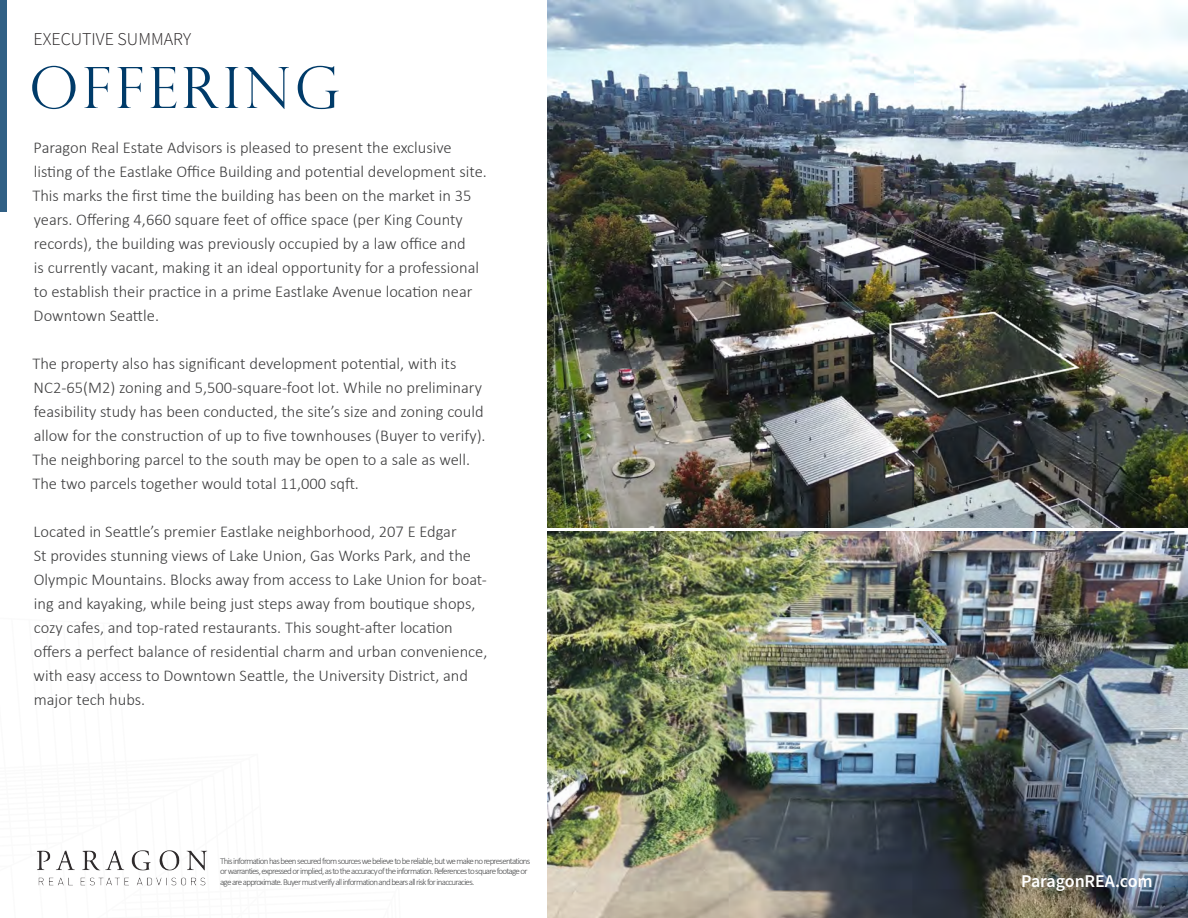
<style>
.page{position:relative;width:1188px;height:918px;background:#fff}
.page>*{position:absolute;margin:0;border:0;box-sizing:border-box;transform-origin:0 0}
.Page_Title{font:300 57px "Perpetua Titling";letter-spacing:.07em;color:#003b69}
.t1{font:18px "Source Sans Variable";color:#231f20}
.t2{font:18px "Source Sans Variable";color:#fff}
.t3{font:300 16.5px/24px "Calibri";color:#3e3e3f}
.t4{font:300 9px/10.5px "Calibri";letter-spacing:-.08em;color:#4b4c4d}
</style>
<div class="page">
<div style="left:0;top:0;width:7px;height:212px;background:#316085"></div>
<img style="left:37px;top:850px;width:170px;height:36px">
<img style="left:548px;top:0;width:640px;height:528px">
<img style="left:548px;top:531px;width:640px;height:387px">
<p class="t1" style="left:34px;top:28px;width:159px">EXECUTIVE SUMMARY</p>
<p class="Page_Title" style="left:29px;top:53px;width:311px">OFFERING</p>
<p class="t3" style="left:32px;top:135px;width:456px">Paragon Real Estate Advisors is pleased to present the exclusive listing of the Eastlake Office Building and potential development site.<br>This marks the first time the building has been on the market in 35 years. Offering 4,660 square feet of office space (per King County records), the building was previously occupied by a law office and<br>is currently vacant, making it an ideal opportunity for a professional to establish their practice in a prime Eastlake Avenue location near Downtown Seattle.</p>
<p class="t3" style="left:32px;top:351px;width:455px">The property also has significant development potential, with its NC2-65(M2) zoning and 5,500-square-foot lot. While no preliminary feasibility study has been conducted, the site’s size and zoning could allow for the construction of up to five townhouses (Buyer to verify).<br>The neighboring parcel to the south may be open to a sale as well.<br>The two parcels together would total 11,000 sqft.</p>
<p class="t3" style="left:34px;top:519px;width:455px">Located in Seattle’s premier Eastlake neighborhood, 207 E Edgar<br>St provides stunning views of Lake Union, Gas Works Park, and the Olympic Mountains. Blocks away from access to Lake Union for boat&shy;ing and kayaking, while being just steps away from boutique shops, cozy cafes, and top-rated restaurants. This sought-after location offers a perfect balance of residential charm and urban convenience, with easy access to Downtown Seattle, the University District, and major tech hubs.</p>
<p class="t4" style="left:220px;top:855px;width:312px">This information has been secured from sources we believe to be reliable, but we make no representations or warranties, expressed or implied, as to the accuracy of the information. References to square footage or age are approximate. Buyer must verify all information and bears all risk for inaccuracies.</p>
<p class="t2" style="left:1021px;top:870px;width:133px">ParagonREA.com</p>
</div>
